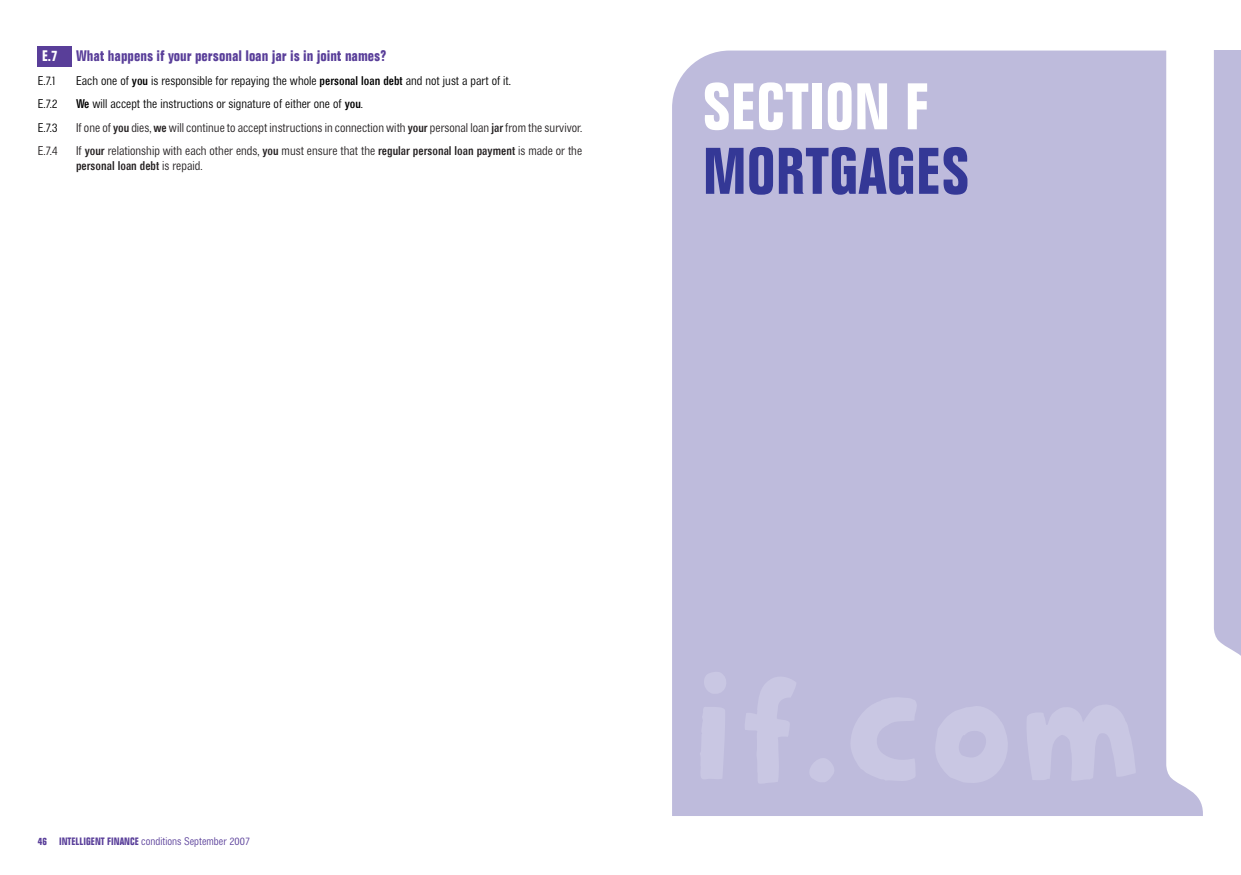
<style>
.page{position:relative;width:1241px;height:875px;background:#fff}
.page>*{position:absolute;margin:0;border:0;box-sizing:border-box;transform-origin:0 0}
.t1{font:700 condensed 64.5px/64.5px "Folio BT";color:#343896}
.t2{font:700 condensed 15px "Folio BT";color:#593e99}
.t3{font:700 condensed 15px "Folio BT";color:#fff}
.t4{font:12px/15px "Folio SB Lig Con";color:#231f20}
.t5{font:12px "Folio SB Lig Con";color:#000}
.t6{font:10.5px "Folio SB Lig Con";color:#593e99}
.s1{font-family:"Folio SB Med Con"}
.s2{color:#fff}
.s3{font-family:"Folio BT";font-weight:700;font-stretch:condensed}
</style>
<div class="page">
<div style="left:1214px;top:51px;width:27px;height:605px;background:#bebbdc"></div>
<div style="left:38px;top:46px;width:34px;height:20px;background:#593e99"></div>
<svg style="left:672px;top:51px;width:531px;height:765px;background:#c3c0de"></svg>
<svg style="left:699px;top:671px;width:437px;height:113px;background:#c1bfde"></svg>
<p class="t3" style="left:42px;top:50px;width:17px">E.7</p>
<p class="t2" style="left:76px;top:50px;width:312px">What happens if your personal loan jar is in joint names?</p>
<p class="t5" style="left:38px;top:76px;width:20px">E.7.1</p>
<p class="t5" style="left:76px;top:76px;width:436px">Each one of <span class="s1">you</span> is responsible for repaying the whole <span class="s1">personal loan debt</span> and not just a part of it.</p>
<p class="t5" style="left:38px;top:99px;width:22px">E.7.2</p>
<p class="t5" style="left:76px;top:99px;width:288px"><span class="s1">We</span> will accept the instructions or signature of either one of <span class="s1">you</span>.</p>
<p class="t5" style="left:38px;top:123px;width:22px">E.7.3</p>
<p class="t4" style="left:76px;top:121px;width:507px">If one of <span class="s1">you</span> dies, <span class="s1">we</span> will continue to accept instructions in connection with <span class="s1">your</span> personal loan <span class="s1">jar</span> from the survivor.</p>
<p class="t4" style="left:38px;top:144px;width:22px">E.7.4</p>
<p class="t4" style="left:76px;top:144px;width:507px">If <span class="s1">your</span> relationship with each other ends, <span class="s1">you</span> must ensure that the <span class="s1">regular personal loan payment</span> is made or the <span class="s1">personal loan debt</span> is repaid.</p>
<p class="t1" style="left:703px;top:80px;width:268px"><span class="s2">SECTION F<br></span>MORTGAGES</p>
<p class="t6" style="left:38px;top:837px;width:214px"><span class="s3">46 INTELLIGENT FINANCE</span> conditions September 2007</p>
</div>
